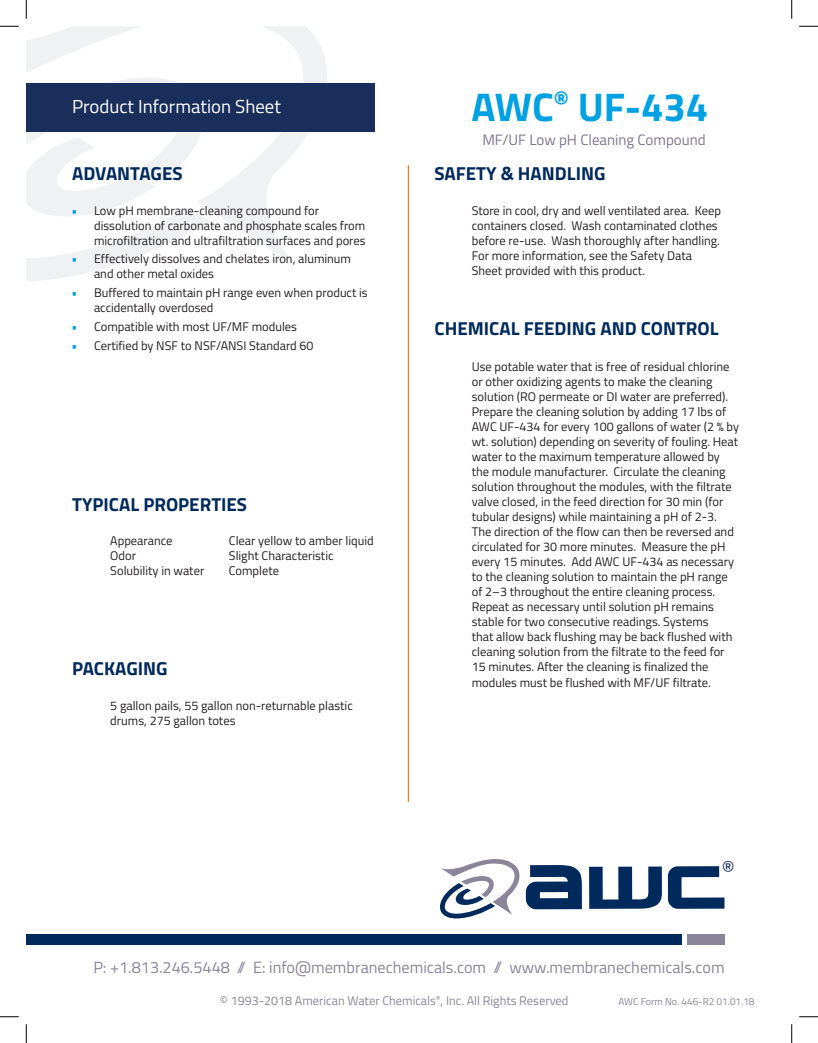
<style>
.page{position:relative;width:818px;height:1043px;background:#fff}
.page>*{position:absolute;margin:0;border:0;box-sizing:border-box;transform-origin:0 0}
.t1{font:700 40px "Titillium Web";color:#00a1e3}
.t2{font:20px "Titillium Web";color:#192e5a}
.t3{font:700 18.75px "Titillium Web";color:#00295c}
.t4{font:18.75px "Titillium Web";color:#fff}
.t5{font:16.25px "Titillium Web";color:#8b859a}
.t6{font:15px "Titillium Web";color:#80778e}
.t7{font:12.5px/15px "Titillium Web";color:#231f20}
.t8{font:12.5px "Titillium Web";color:#8b859a}
.t9{font:10px "Titillium Web";color:#8b859a}
.s1{color:#00a1e3}
</style>
<div class="page">
<svg style="left:589px;top:866px;width:135px;height:42px"></svg>
<svg style="left:440px;top:859px;width:142px;height:59px"></svg>
<svg style="left:26px;top:263px;width:93px;height:18px"></svg>
<svg style="left:26px;top:26px;width:309px;height:237px"></svg>
<div style="left:26px;top:83px;width:348px;height:48px;background:#192e5a"></div>
<hr style="left:408px;top:165px;width:1px;height:637px;background:#f48026">
<div style="left:26px;top:934px;width:656px;height:11px;background:#00295c"></div>
<div style="left:686px;top:934px;width:38px;height:11px;background:#8b859a"></div>
<svg style="left:0;top:25px;width:19px;height:2px"></svg>
<svg style="left:799px;top:25px;width:19px;height:2px"></svg>
<svg style="left:0;top:1016px;width:19px;height:1px"></svg>
<svg style="left:799px;top:1016px;width:19px;height:1px"></svg>
<svg style="left:25px;top:0;width:2px;height:19px"></svg>
<svg style="left:25px;top:1024px;width:2px;height:18px"></svg>
<svg style="left:791px;top:0;width:1px;height:19px"></svg>
<svg style="left:791px;top:1024px;width:1px;height:18px"></svg>
<h3 class="t4" style="left:72px;top:93px;width:210px">Product Information Sheet</h3>
<h1 class="t1" style="left:471px;top:77px;width:238px">AWC<sup>®</sup> UF-434</h1>
<p class="t6" style="left:482px;top:128px;width:225px">MF/UF Low pH Cleaning Compound</p>
<h3 class="t3" style="left:72px;top:159px;width:112px">ADVANTAGES</h3>
<h3 class="t3" style="left:434px;top:159px;width:172px">SAFETY &amp; HANDLING</h3>
<p class="t7" style="left:94px;top:202px;width:273px;text-indent:-22px"><span class="s1">•</span> Low pH membrane-cleaning compound for dissolution of carbonate and phosphate scales from microfiltration and ultrafiltration surfaces and pores</p>
<p class="t7" style="left:94px;top:251px;width:258px;text-indent:-22px"><span class="s1">•</span> Effectively dissolves and chelates iron, aluminum and other metal oxides</p>
<p class="t7" style="left:94px;top:284px;width:275px;text-indent:-22px"><span class="s1">•</span> Buffered to maintain pH range even when product is accidentally overdosed</p>
<p class="t7" style="left:72px;top:318px;width:227px"><span class="s1">•</span> Compatible with most UF/MF modules</p>
<p class="t7" style="left:72px;top:337px;width:243px"><span class="s1">•</span> Certified by NSF to NSF/ANSI Standard 60</p>
<h3 class="t3" style="left:72px;top:490px;width:176px">TYPICAL PROPERTIES</h3>
<p class="t7" style="left:110px;top:533px;width:95px">Appearance<br>Odor<br>Solubility in water</p>
<p class="t7" style="left:229px;top:533px;width:146px">Clear yellow to amber liquid<br>Slight Characteristic<br>Complete</p>
<h3 class="t3" style="left:72px;top:654px;width:97px">PACKAGING</h3>
<p class="t7" style="left:110px;top:697px;width:244px">5 gallon pails, 55 gallon non-returnable plastic drums, 275 gallon totes</p>
<p class="t7" style="left:471px;top:202px;width:251px">Store in cool, dry and well ventilated area. Keep containers closed. Wash contaminated clothes before re-use. Wash thoroughly after handling.<br>For more information, see the Safety Data Sheet provided with this product.</p>
<h3 class="t3" style="left:434px;top:314px;width:286px">CHEMICAL FEEDING AND CONTROL</h3>
<p class="t7" style="left:471px;top:359px;width:269px">Use potable water that is free of residual chlorine or other oxidizing agents to make the cleaning solution (RO permeate or DI water are preferred).<br>Prepare the cleaning solution by adding 17 lbs of AWC UF-434 for every 100 gallons of water (2 % by wt. solution) depending on severity of fouling. Heat water to the maximum temperature allowed by the module manufacturer. Circulate the cleaning solution throughout the modules, with the filtrate valve closed, in the feed direction for 30 min (for tubular designs) while maintaining a pH of 2-3.<br>The direction of the flow can then be reversed and circulated for 30 more minutes. Measure the pH every 15 minutes. Add AWC UF-434 as necessary to the cleaning solution to maintain the pH range of 2–3 throughout the entire cleaning process.<br>Repeat as necessary until solution pH remains stable for two consecutive readings. Systems<br>that allow back flushing may be back flushed with cleaning solution from the filtrate to the feed for 15 minutes. After the cleaning is finalized the modules must be flushed with MF/UF filtrate.</p>
<h2 class="t2" style="left:721px;top:853px;width:14px">®</h2>
<h3 class="t5" style="left:93px;top:955px;width:632px">P: +1.813.246.5448 // E: info@membranechemicals.com // www.membranechemicals.com</h3>
<p class="t8" style="left:220px;top:991px;width:350px">© 1993-2018 American Water Chemicals<sup>®</sup>, Inc. All Rights Reserved</p>
<p class="t9" style="left:618px;top:994px;width:138px">AWC Form No. 446-R2 01.01.18</p>
</div>
